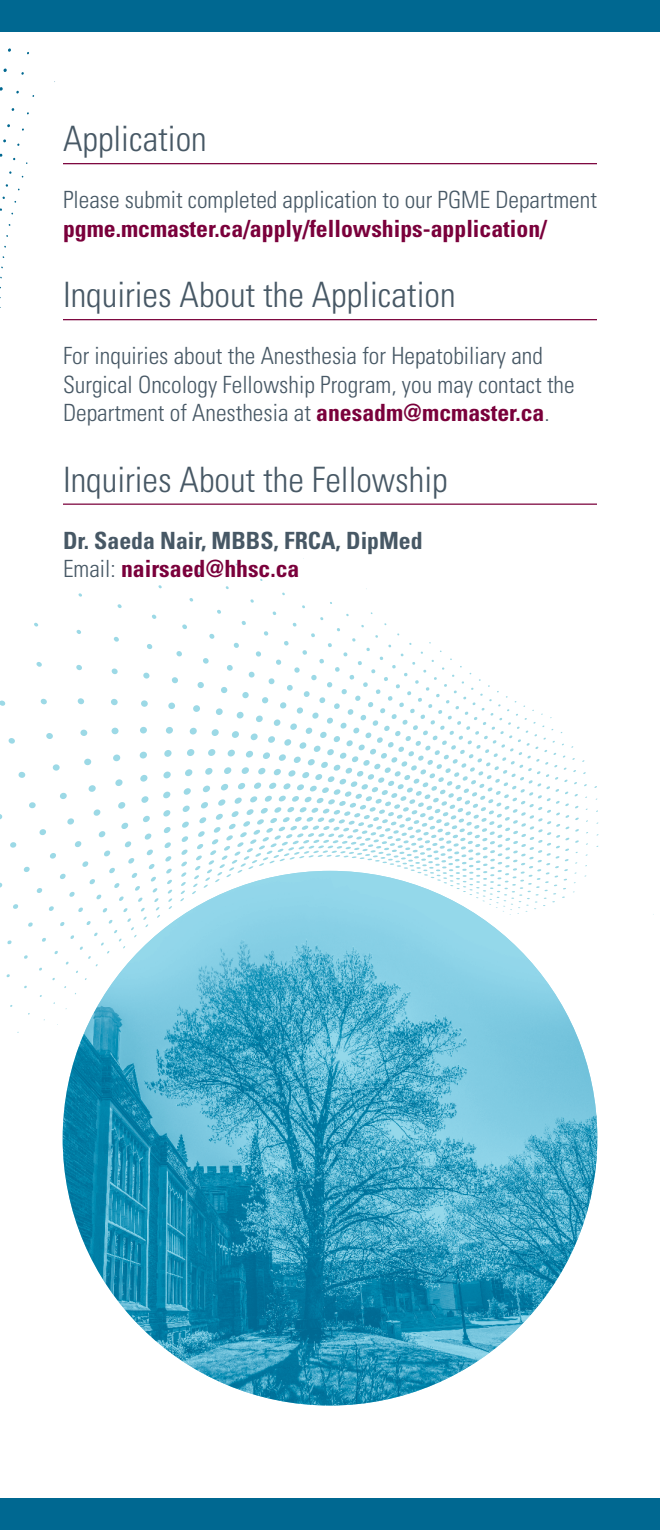
<style>
.page{position:relative;width:660px;height:1530px;background:#fff}
.page>*{position:absolute;margin:0;border:0;box-sizing:border-box;transform-origin:0 0}
.t1{font:300 condensed 35px "Univers LT Std";color:#475865}
.t2{font:300 condensed 23.75px/28.5px "Univers LT Std";color:#475865}
.t3{font:700 condensed 23.75px/28.5px "Univers LT Std";color:#475865}
.t4{font:700 condensed 23.75px "Univers LT Std";color:#7a003b}
.s1{font-weight:700;color:#7a003b}
.s2{font-weight:300}
.s3{color:#7a003b}
</style>
<div class="page">
<svg style="left:0;top:542px;width:599px;height:491px"></svg>
<svg style="left:0;top:31px;width:61px;height:277px"></svg>
<div style="left:0;top:1498px;width:660px;height:32px;background:#006891"></div>
<hr style="left:63px;top:163px;width:534px;height:1px;background:#7a003b">
<hr style="left:63px;top:319px;width:534px;height:1px;background:#7a003b">
<hr style="left:63px;top:504px;width:534px;height:1px;background:#7a003b">
<div style="left:0;top:0;width:660px;height:31px;background:#006891"></div>
<img style="left:63px;top:871px;width:534px;height:535px;border-radius:267px">
<h1 class="t1" style="left:63px;top:118px;width:145px">Application</h1>
<p class="t2" style="left:63px;top:186px;width:535px">Please submit completed application to our PGME Department</p>
<p class="t4" style="left:63px;top:214px;width:485px">pgme.mcmaster.ca/apply/fellowships-application/</p>
<h1 class="t1" style="left:63px;top:274px;width:394px">Inquiries About the Application</h1>
<p class="t2" style="left:63px;top:342px;width:513px">For inquiries about the Anesthesia for Hepatobiliary and<br>Surgical Oncology Fellowship Program, you may contact the<br>Department of Anesthesia at <span class="s1">anesadm@mcmaster.ca</span>.</p>
<h1 class="t1" style="left:63px;top:458px;width:386px">Inquiries About the Fellowship</h1>
<p class="t3" style="left:63px;top:526px;width:361px">Dr. Saeda Nair, MBBS, FRCA, DipMed<br><span class="s2">Email:</span> <span class="s3">nairsaed@hhsc.ca</span></p>
</div>
